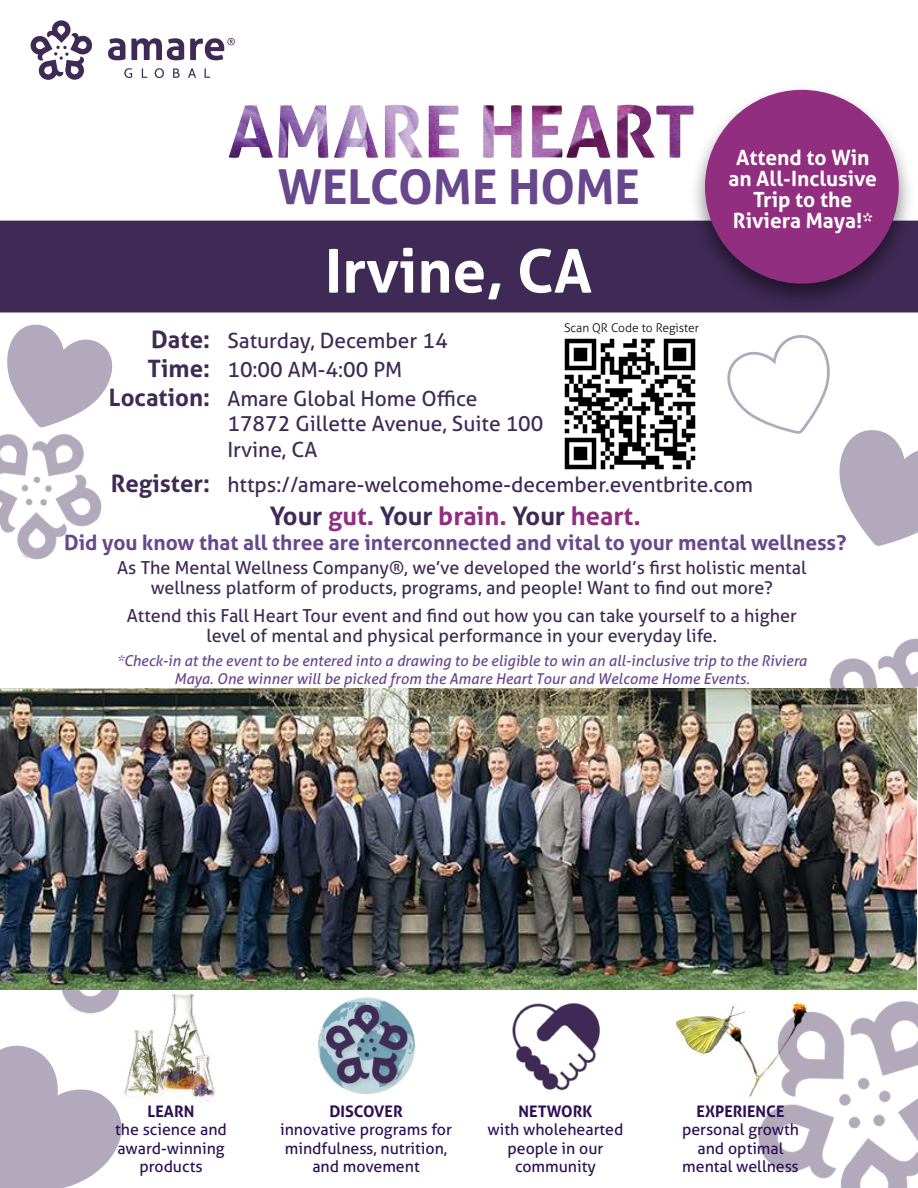
<style>
.page{position:relative;width:918px;height:1188px;background:#fff}
.page>*{position:absolute;margin:0;border:0;box-sizing:border-box;transform-origin:0 0}
.t1{font:700 60px "Aller";color:#fff}
.t2{font:700 48px "Aller";color:#68478d}
.t3{font:700 25.5px "Aller";color:#922e7f}
.t4{font:700 24px/28.8px "Aller";color:#3f2a56;text-align:right}
.t5{font:21px/28.8px "Aller";color:#3f2a56}
.t6{font:700 21px "Aller";color:#68478d}
.t7{font:700 21px/21px "Aller";color:#fff;text-align:center}
.t8{font:18px/19.5px "Aller";color:#3f2a56;text-align:center}
.t9{font:15.9px/18.6px "Aller";color:#2b1054;text-align:center}
.t10{font:700 15.9px "Aller";color:#2b1054}
.t11{font:italic 15px/18px "Aller";color:#68478d;text-align:center}
.t12{font:300 12px "Aller";color:#000}
.s1{color:#3f2a56}
</style>
<div class="page">
<svg style="left:7px;top:325px;width:105px;height:75px"></svg>
<svg style="left:839px;top:430px;width:79px;height:116px"></svg>
<svg style="left:0;top:1046px;width:122px;height:142px"></svg>
<svg style="left:727px;top:335px;width:103px;height:99px"></svg>
<img style="left:0;top:989px;width:98px;height:25px">
<img style="left:0;top:400px;width:102px;height:160px">
<img style="left:829px;top:638px;width:89px;height:154px">
<img style="left:758px;top:989px;width:160px;height:199px">
<img style="left:0;top:688px;width:917px;height:301px">
<div style="left:0;top:221px;width:682px;height:91px;background:#3f2a56"></div>
<svg style="left:108px;top:38px;width:17px;height:22px"></svg>
<svg style="left:131px;top:38px;width:53px;height:22px"></svg>
<svg style="left:124px;top:68px;width:8px;height:10px"></svg>
<svg style="left:142px;top:68px;width:5px;height:10px"></svg>
<svg style="left:155px;top:68px;width:9px;height:10px"></svg>
<svg style="left:173px;top:68px;width:7px;height:10px"></svg>
<svg style="left:188px;top:68px;width:8px;height:10px"></svg>
<svg style="left:205px;top:68px;width:5px;height:10px"></svg>
<svg style="left:30px;top:20px;width:62px;height:60px"></svg>
<svg style="left:190px;top:38px;width:45px;height:22px"></svg>
<img style="left:486px;top:977px;width:138px;height:114px">
<img style="left:287px;top:966px;width:158px;height:128px">
<img style="left:98px;top:977px;width:144px;height:143px">
<img style="left:669px;top:962px;width:143px;height:159px">
<img style="left:229px;top:105px;width:426px;height:53px">
<img style="left:682px;top:89px;width:236px;height:224px">
<div style="left:705px;top:90px;width:194px;height:194px;background:#922e7f;border-radius:50%"></div>
<img style="left:564px;top:338px;width:132px;height:132px">
<img style="left:231px;top:745px;width:208px;height:208px;border-radius:104px">
<h3 class="t4" style="left:109px;top:325px;width:103px">Date:<br>Time:<br>Location:</h3>
<h3 class="t4" style="left:111px;top:469px;width:101px">Register:</h3>
<h2 class="t2" style="left:278px;top:157px;width:364px">WELCOME HOME</h2>
<p class="t7" style="left:728px;top:147px;width:150px">Attend to Win an All-Inclusive<br>Trip to the<br>Riviera Maya!*</p>
<h1 class="t1" style="left:325px;top:234px;width:269px">Irvine, CA</h1>
<p class="t12" style="left:564px;top:321px;width:137px">Scan QR Code to Register</p>
<p class="t5" style="left:227px;top:327px;width:252px">Saturday, December 14<br>10:00 AM-4:00 PM<br>Amare Global Home Office</p>
<p class="t5" style="left:227px;top:411px;width:318px;line-height:25.2px">17872 Gillette Avenue, Suite 100<br>Irvine, CA</p>
<p class="t5" style="left:227px;top:470px;width:527px">https://amare-welcomehome-december.eventbrite.com</p>
<h3 class="t3" style="left:270px;top:500px;width:372px"><span class="s1">Your</span> gut. <span class="s1">Your</span> brain. <span class="s1">Your</span> heart.</h3>
<p class="t6" style="left:64px;top:530px;width:784px">Did you know that all three are interconnected and vital to your mental wellness?</p>
<p class="t8" style="left:117px;top:558px;width:691px">As The Mental Wellness Company®, we’ve developed the world’s first holistic mental wellness platform of products, programs, and people! Want to find out more?</p>
<p class="t8" style="left:127px;top:606px;width:671px">Attend this Fall Heart Tour event and find out how you can take yourself to a higher level of mental and physical performance in your everyday life.</p>
<p class="t11" style="left:117px;top:651px;width:692px">*Check-in at the event to be entered into a drawing to be eligible to win an all-inclusive trip to the Riviera<br>Maya. One winner will be picked from the Amare Heart Tour and Welcome Home Events.</p>
<p class="t10" style="left:148px;top:1101px;width:48px">LEARN</p>
<p class="t9" style="left:115px;top:1120px;width:113px">the science and award-winning products</p>
<p class="t10" style="left:329px;top:1101px;width:75px">DISCOVER</p>
<p class="t9" style="left:280px;top:1120px;width:173px">innovative programs for mindfulness, nutrition, and movement</p>
<p class="t10" style="left:519px;top:1101px;width:75px">NETWORK</p>
<p class="t9" style="left:487px;top:1120px;width:138px">with wholehearted people in our community</p>
<p class="t10" style="left:697px;top:1101px;width:89px">EXPERIENCE</p>
<p class="t9" style="left:682px;top:1120px;width:119px">personal growth and optimal mental wellness</p>
</div>
